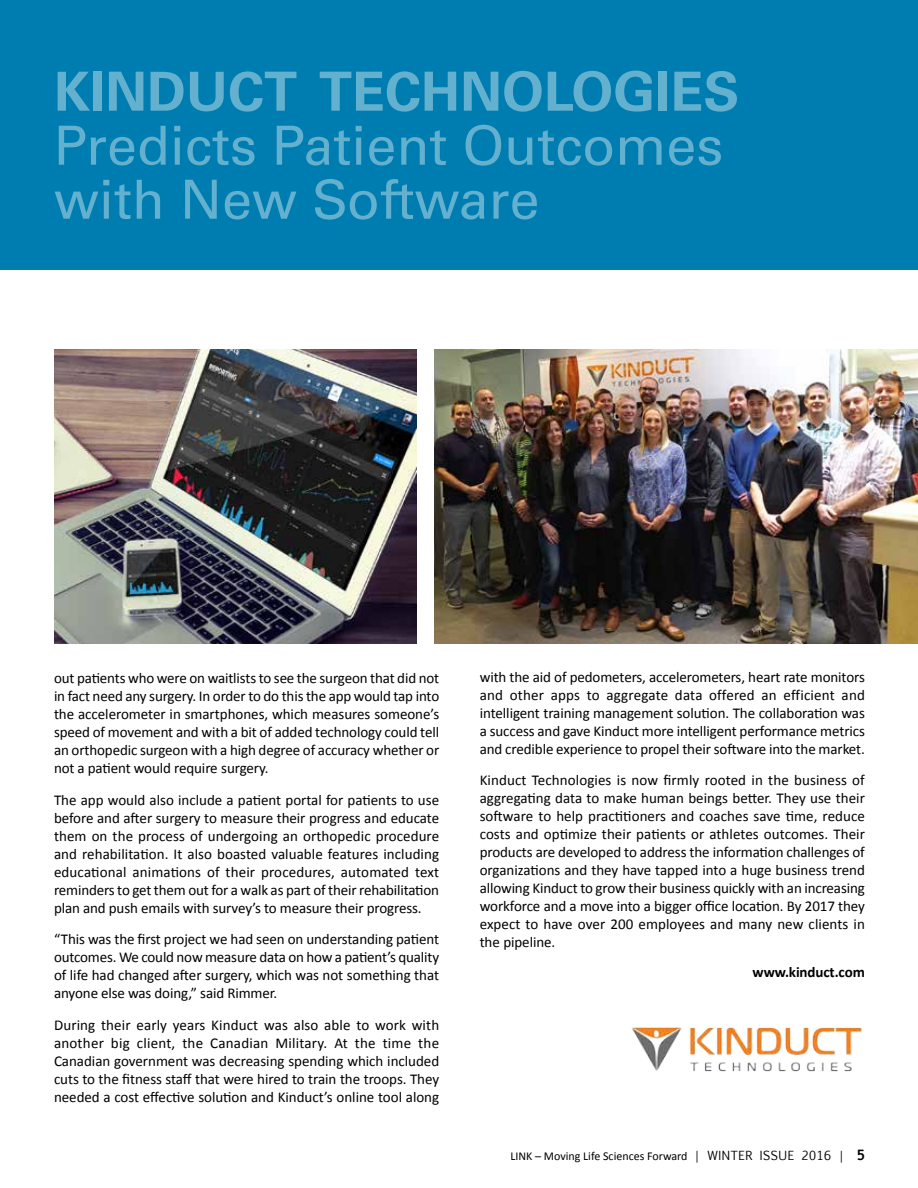
<style>
.page{position:relative;width:918px;height:1188px;background:#fff}
.page>*{position:absolute;margin:0;border:0;box-sizing:border-box;transform-origin:0 0}
.t1{font:54px/54px "Univers";color:#63b0cf}
.t2{font:700 54px "Univers";color:#63b0cf}
.t3{font:15px/18px "Calibri";letter-spacing:-.005em;color:#000;text-align:justify}
.t4{font:700 15px "Calibri";letter-spacing:-.005em;color:#000}
.t5{font:12px "Calibri";color:#000}
.s1{font-family:"Univers"}
.s2{font-family:"Euphemia UCAS"}
.s3{font-family:"Euphemia UCAS";font-weight:700;font-size:13.5px}
</style>
<div class="page">
<div style="left:0;top:0;width:918px;height:269px;background:#007db0"></div>
<img style="left:434px;top:350px;width:484px;height:294px">
<img style="left:54px;top:350px;width:363px;height:294px">
<img style="left:632px;top:1027px;width:230px;height:45px">
<h1 class="t2" style="left:54px;top:60px;width:687px">KINDUCT TECHNOLOGIES</h1>
<h1 class="t1" style="left:54px;top:119px;width:671px">Predicts Patient Outcomes with New Software</h1>
<p class="t3" style="left:54px;top:669px;width:387px">out patients who were on waitlists to see the surgeon that did not in fact need any surgery. In order to do this the app would tap into the accelerometer in smartphones, which measures someone’s speed of movement and with a bit of added technology could tell an orthopedic surgeon with a high degree of accuracy whether or not a patient would require surgery.</p>
<p class="t3" style="left:54px;top:791px;width:387px">The app would also include a patient portal for patients to use before and after surgery to measure their progress and educate them on the process of undergoing an orthopedic procedure and rehabilitation. It also boasted valuable features including educational animations of their procedures, automated text reminders to get them out for a walk as part of their rehabilitation plan and push emails with survey’s to measure their progress.</p>
<p class="t3" style="left:54px;top:930px;width:387px">“This was the first project we had seen on understanding patient outcomes. We could now measure data on how a patient’s quality of life had changed after surgery, which was not something that anyone else was doing,” said Rimmer.</p>
<p class="t3" style="left:54px;top:1016px;width:387px">During their early years Kinduct was also able to work with another big client, the Canadian Military. At the time the Canadian government was decreasing spending which included cuts to the fitness staff that were hired to train the troops. They needed a cost effective solution and Kinduct’s online tool along</p>
<p class="t3" style="left:480px;top:668px;width:387px">with the aid of pedometers, accelerometers, heart rate monitors and other apps to aggregate data offered an efficient and intelligent training management solution. The collaboration was a success and gave Kinduct more intelligent performance metrics and credible experience to propel their software into the market.</p>
<p class="t3" style="left:480px;top:772px;width:387px">Kinduct Technologies is now firmly rooted in the business of aggregating data to make human beings better. They use their software to help practitioners and coaches save time, reduce costs and optimize their patients or athletes outcomes. Their products are developed to address the information challenges of organizations and they have tapped into a huge business trend allowing Kinduct to grow their business quickly with an increasing workforce and a move into a bigger office location. By 2017 they expect to have over 200 employees and many new clients in the pipeline.</p>
<p class="t4" style="left:753px;top:963px;width:114px">www.kinduct.com</p>
<p class="t5" style="left:510px;top:1148px;width:356px">LINK <span class="s1">–</span> Moving Life Sciences Forward <span class="s2">| WINTER ISSUE 2016 |</span> <span class="s3">5</span></p>
</div>
